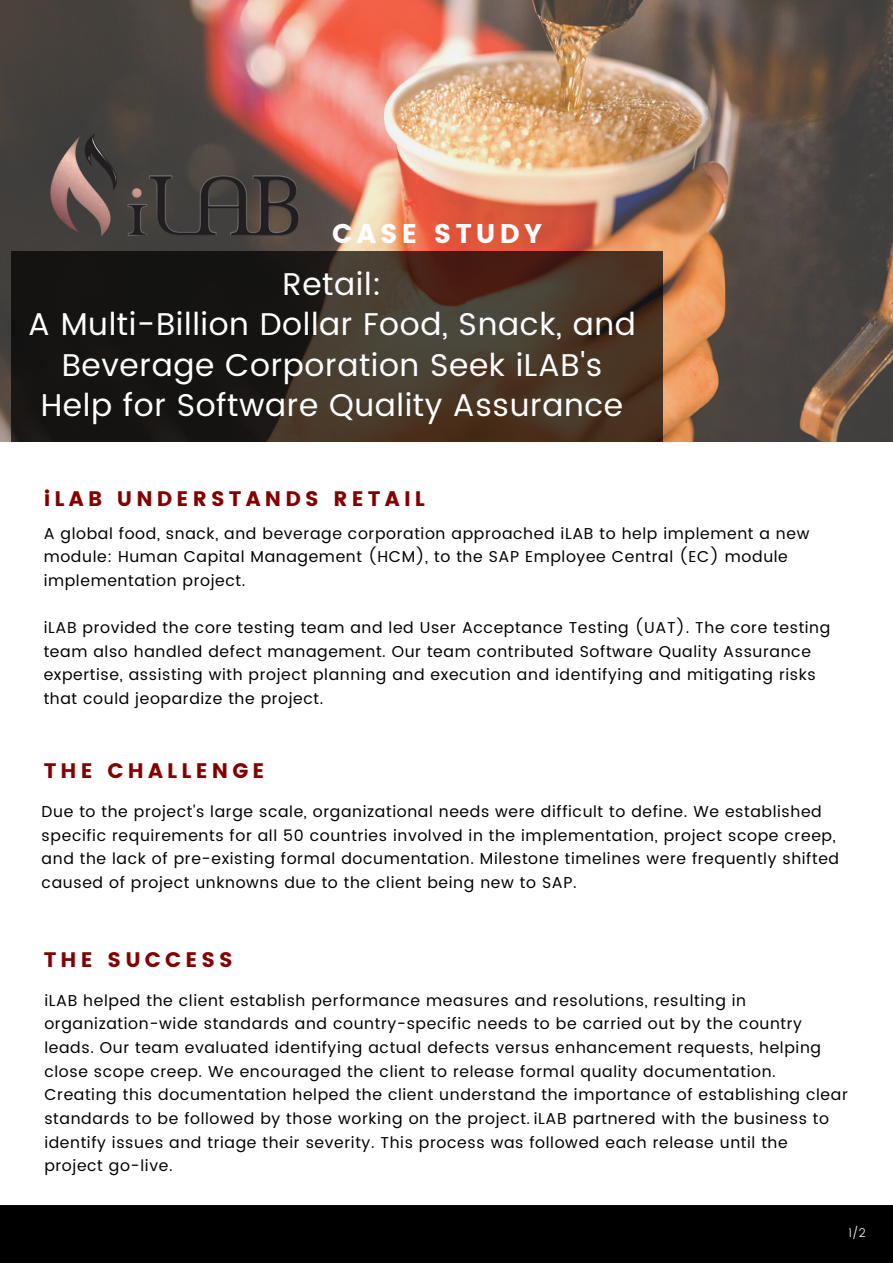
<style>
.page{position:relative;width:893px;height:1264px;background:#fff}
.page>*{position:absolute;margin:0;border:0;box-sizing:border-box;transform-origin:0 0}
.t1{font:31.5px/40.5px "Poppins";letter-spacing:.02em;color:#fff;text-align:center}
.t2{font:27px "Poppins";letter-spacing:.155em;color:#fff}
.t3{font:21px "Poppins";letter-spacing:.2em;color:#840000}
.t4{font:15.75px/23.5px "Poppins";letter-spacing:.04em;color:#000}
.t5{font:300 12px "Poppins";color:#fff}
</style>
<div class="page">
<img style="left:0;top:0;width:892px;height:441px">
<svg style="left:11px;top:251px;width:651px;height:190px;background:#31261e"></svg>
<img style="left:42px;top:130px;width:266px;height:109px">
<div style="left:0;top:1204px;width:892px;height:58px;background:#000"></div>
<h2 class="t2" style="left:332px;top:218px;width:212px">CASE STUDY</h2>
<h1 class="t1" style="left:28px;top:264px;width:609px">Retail:<br>A Multi-Billion Dollar Food, Snack, and<br>Beverage Corporation Seek iLAB's<br>Help for Software Quality Assurance</h1>
<h3 class="t3" style="left:44px;top:486px;width:383px">iLAB UNDERSTANDS RETAIL</h3>
<p class="t4" style="left:44px;top:521px;width:767px">A global food, snack, and beverage corporation approached iLAB to help implement a new module: Human Capital Management (HCM), to the SAP Employee Central (EC) module implementation project.</p>
<p class="t4" style="left:44px;top:615px;width:788px">iLAB provided the core testing team and led User Acceptance Testing (UAT). The core testing team also handled defect management. Our team contributed Software Quality Assurance expertise, assisting with project planning and execution and identifying and mitigating risks that could jeopardize the project.</p>
<h3 class="t3" style="left:44px;top:758px;width:222px">THE CHALLENGE</h3>
<p class="t4" style="left:42px;top:800px;width:798px">Due to the project's large scale, organizational needs were difficult to define. We established specific requirements for all 50 countries involved in the implementation, project scope creep, and the lack of pre-existing formal documentation. Milestone timelines were frequently shifted caused of project unknowns due to the client being new to SAP.</p>
<h3 class="t3" style="left:44px;top:947px;width:191px">THE SUCCESS</h3>
<p class="t4" style="left:44px;top:988px;width:804px">iLAB helped the client establish performance measures and resolutions, resulting in organization-wide standards and country-specific needs to be carried out by the country leads. Our team evaluated identifying actual defects versus enhancement requests, helping close scope creep. We encouraged the client to release formal quality documentation.<br>Creating this documentation helped the client understand the importance of establishing clear standards to be followed by those working on the project. iLAB partnered with the business to identify issues and triage their severity. This process was followed each release until the project go-live.</p>
<p class="t5" style="left:848px;top:1225px;width:19px">1/2</p>
</div>
